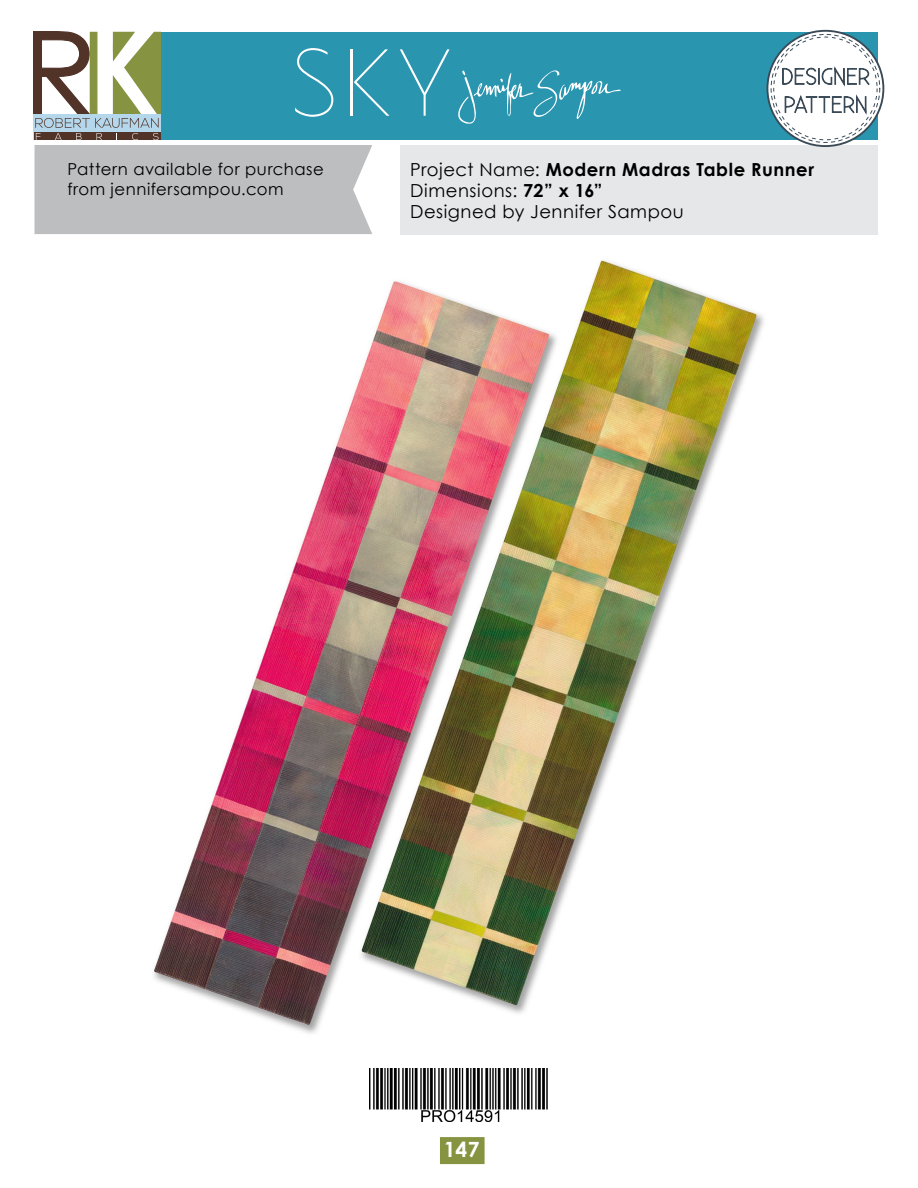
<style>
.page{position:relative;width:918px;height:1188px;background:#fff}
.page>*{position:absolute;margin:0;border:0;box-sizing:border-box;transform-origin:0 0}
.t1{font:700 21px "Century Gothic";color:#fff}
.t2{font:18px/21px "Century Gothic";letter-spacing:.03em;color:#000}
.t3{font:16.5px/19.8px "Century Gothic";letter-spacing:.035em;color:#000}
.s1{font-weight:700}
</style>
<div class="page">
<div style="left:440px;top:1137px;width:45px;height:27px;background:#869441"></div>
<img style="left:369px;top:1068px;width:179px;height:54px">
<img style="left:153px;top:259px;width:611px;height:775px">
<div style="left:35px;top:145px;width:337px;height:89px;background:#bcbec0"></div>
<div style="left:400px;top:145px;width:478px;height:89px;background:#e6e7e8"></div>
<div style="left:153px;top:32px;width:725px;height:107px;background:#2a95af"></div>
<svg style="left:34px;top:32px;width:126px;height:107px"></svg>
<svg style="left:767px;top:31px;width:116px;height:115px"></svg>
<div style="left:767px;top:30px;width:117px;height:117px;border:2px solid #3a4a57;border-radius:50%"></div>
<svg style="left:771px;top:34px;width:109px;height:108px"></svg>
<div style="left:774px;top:37px;width:103px;height:103px;background:#fff;border-radius:50%"></div>
<svg style="left:782px;top:66px;width:88px;height:51px"></svg>
<svg style="left:295px;top:48px;width:38px;height:69px"></svg>
<hr style="left:350px;top:49px;width:2px;height:67px;background:#fff">
<svg style="left:354px;top:49px;width:36px;height:67px"></svg>
<svg style="left:400px;top:49px;width:50px;height:67px"></svg>
<svg style="left:458px;top:70px;width:163px;height:54px"></svg>
<p class="t3" style="left:67px;top:159px;width:258px">Pattern available for purchase from jennifersampou.com</p>
<p class="t2" style="left:410px;top:159px;width:405px">Project Name: <span class="s1">Modern Madras Table Runner<br></span>Dimensions: <span class="s1">72” x 16”<br></span>Designed by Jennifer Sampou</p>
<p class="t1" style="left:444px;top:1134px;width:37px">147</p>
</div>
